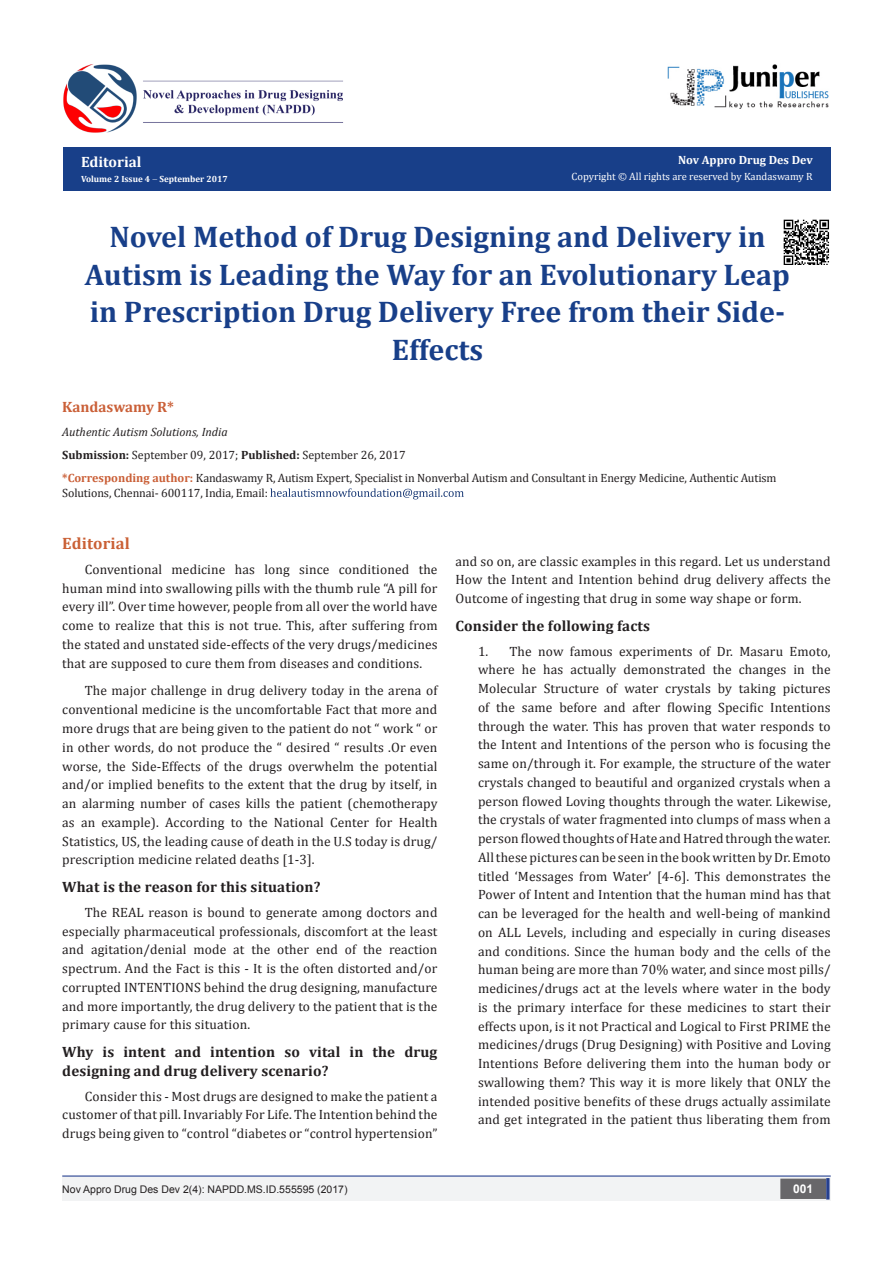
<style>
.page{position:relative;width:893px;height:1263px;background:#fff}
.page>*{position:absolute;margin:0;border:0;box-sizing:border-box;transform-origin:0 0}
.t1{font:700 30px/37.5px "Cambria";color:#183f89;text-align:center}
.t2{font:700 16.5px "Cambria";letter-spacing:.01em;color:#ca6035}
.t3{font:700 15px/18.8px "Cambria";letter-spacing:.01em;color:#231f20}
.t4{font:700 15px "Cambria";color:#ca5f37}
.t5{font:700 15px "Cambria";color:#fff}
.t6{font:13.5px/18.8px "Cambria";letter-spacing:.01em;color:#231f20;text-align:justify}
.t7{font:12px/14.4px "Cambria";letter-spacing:-.01em;color:#231f20}
.t8{font:italic 12px "Cambria";color:#231f20}
.t9{font:700 12px "Cambria";color:#fff}
.t10{font:700 12px "Arial";color:#fff}
.t11{font:10.5px "Arial";color:#231f20}
.t12{font:10.5px "Cambria";color:#fff}
.t13{font:700 9px "Cambria";color:#fff}
.s1{font-weight:700}
.s2{font-weight:700;color:#ca5f37}
</style>
<div class="page">
<div style="left:63px;top:147px;width:768px;height:43px;background:#183f89"></div>
<svg style="left:270px;top:488px;width:194px;height:11px"></svg>
<hr style="left:62px;top:1175px;width:769px;height:1px;background:#253f8e">
<div style="left:62px;top:1177px;width:494px;height:24px;background:#f2f3f4"></div>
<div style="left:510px;top:1177px;width:321px;height:24px;background:#f2f3f4"></div>
<div style="left:781px;top:1179px;width:44px;height:19px;background:#68676a"></div>
<div style="left:780px;top:1178px;width:46px;height:21px;border:2px solid #68676a"></div>
<div style="left:826px;top:1178px;width:3px;height:21px;background:#253f8e;border:2px solid #253f8e"></div>
<img style="left:667px;top:64px;width:162px;height:45px">
<img style="left:63px;top:64px;width:281px;height:69px">
<img style="left:783px;top:219px;width:47px;height:45px">
<p class="t5" style="left:81px;top:151px;width:62px">Editorial</p>
<p class="t13" style="left:81px;top:173px;width:148px">Volume 2 Issue 4 September 2017</p>
<p class="t9" style="left:678px;top:152px;width:136px">Nov Appro Drug Des Dev</p>
<p class="t12" style="left:572px;top:170px;width:243px">Copyright © All rights are reserved by Kandaswamy R</p>
<p class="t1" style="left:85px;top:217px;width:707px">Novel Method of Drug Designing and Delivery in Autism is Leading the Way for an Evolutionary Leap in Prescription Drug Delivery Free from their Side-Effects</p>
<p class="t4" style="left:62px;top:396px;width:113px">Kandaswamy R*</p>
<p class="t8" style="left:62px;top:423px;width:167px">Authentic Autism Solutions, India</p>
<p class="t7" style="left:62px;top:448px;width:345px"><span class="s1">Submission:</span> September 09, 2017; <span class="s1">Published:</span> September 26, 2017</p>
<p class="t7" style="left:62px;top:471px;width:716px"><span class="s2">*Corresponding author:</span> Kandaswamy R, Autism Expert, Specialist in Nonverbal Autism and Consultant in Energy Medicine, Authentic Autism<br>Solutions, Chennai- 600117, India, Email:</p>
<p class="t2" style="left:62px;top:532px;width:69px">Editorial</p>
<p class="t6" style="left:62px;top:560px;width:377px;text-indent:22px">Conventional medicine has long since conditioned the human mind into swallowing pills with the thumb rule “A pill for every ill”. Over time however, people from all over the world have come to realize that this is not true. This, after suffering from the stated and unstated side-effects of the very drugs/medicines that are supposed to cure them from diseases and conditions.</p>
<p class="t6" style="left:62px;top:681px;width:377px;text-indent:22px">The major challenge in drug delivery today in the arena of conventional medicine is the uncomfortable Fact that more and more drugs that are being given to the patient do not “ work “ or in other words, do not produce the “ desired “ results .Or even worse, the Side-Effects of the drugs overwhelm the potential and/or implied benefits to the extent that the drug by itself, in an alarming number of cases kills the patient (chemotherapy as an example). According to the National Center for Health Statistics, US, the leading cause of death in the U.S today is drug/ prescription medicine related deaths [1-3].</p>
<p class="t3" style="left:62px;top:877px;width:260px">What is the reason for this situation?</p>
<p class="t6" style="left:62px;top:903px;width:377px;text-indent:22px">The REAL reason is bound to generate among doctors and especially pharmaceutical professionals, discomfort at the least and agitation/denial mode at the other end of the reaction spectrum. And the Fact is this - It is the often distorted and/or corrupted INTENTIONS behind the drug designing, manufacture and more importantly, the drug delivery to the patient that is the primary cause for this situation.</p>
<p class="t3" style="left:62px;top:1042px;width:377px">Why is intent and intention so vital in the drug designing and drug delivery scenario?</p>
<p class="t6" style="left:62px;top:1086px;width:377px;text-indent:22px">Consider this - Most drugs are designed to make the patient a customer of that pill. Invariably For Life. The Intention behind the drugs being given to “control “diabetes or “control hypertension”</p>
<p class="t6" style="left:455px;top:552px;width:377px">and so on, are classic examples in this regard. Let us understand How the Intent and Intention behind drug delivery affects the Outcome of ingesting that drug in some way shape or form.</p>
<p class="t3" style="left:455px;top:616px;width:196px">Consider the following facts</p>
<p class="t6" style="left:478px;top:642px;width:354px">1. The now famous experiments of Dr. Masaru Emoto, where he has actually demonstrated the changes in the Molecular Structure of water crystals by taking pictures of the same before and after flowing Specific Intentions through the water. This has proven that water responds to the Intent and Intentions of the person who is focusing the same on/through it. For example, the structure of the water crystals changed to beautiful and organized crystals when a person flowed Loving thoughts through the water. Likewise, the crystals of water fragmented into clumps of mass when a person flowed thoughts of Hate and Hatred through the water.<br>All these pictures can be seen in the book written by Dr. Emoto titled ‘Messages from Water’ [4-6]. This demonstrates the Power of Intent and Intention that the human mind has that can be leveraged for the health and well-being of mankind on ALL Levels, including and especially in curing diseases and conditions. Since the human body and the cells of the human being are more than 70% water, and since most pills/ medicines/drugs act at the levels where water in the body is the primary interface for these medicines to start their effects upon, is it not Practical and Logical to First PRIME the medicines/drugs (Drug Designing) with Positive and Loving Intentions Before delivering them into the human body or swallowing them? This way it is more likely that ONLY the intended positive benefits of these drugs actually assimilate and get integrated in the patient thus liberating them from</p>
<p class="t11" style="left:62px;top:1182px;width:287px">Nov Appro Drug Des Dev 2(4): NAPDD.MS.ID.555595 (2017)</p>
<p class="t10" style="left:793px;top:1181px;width:22px">001</p>
</div>
